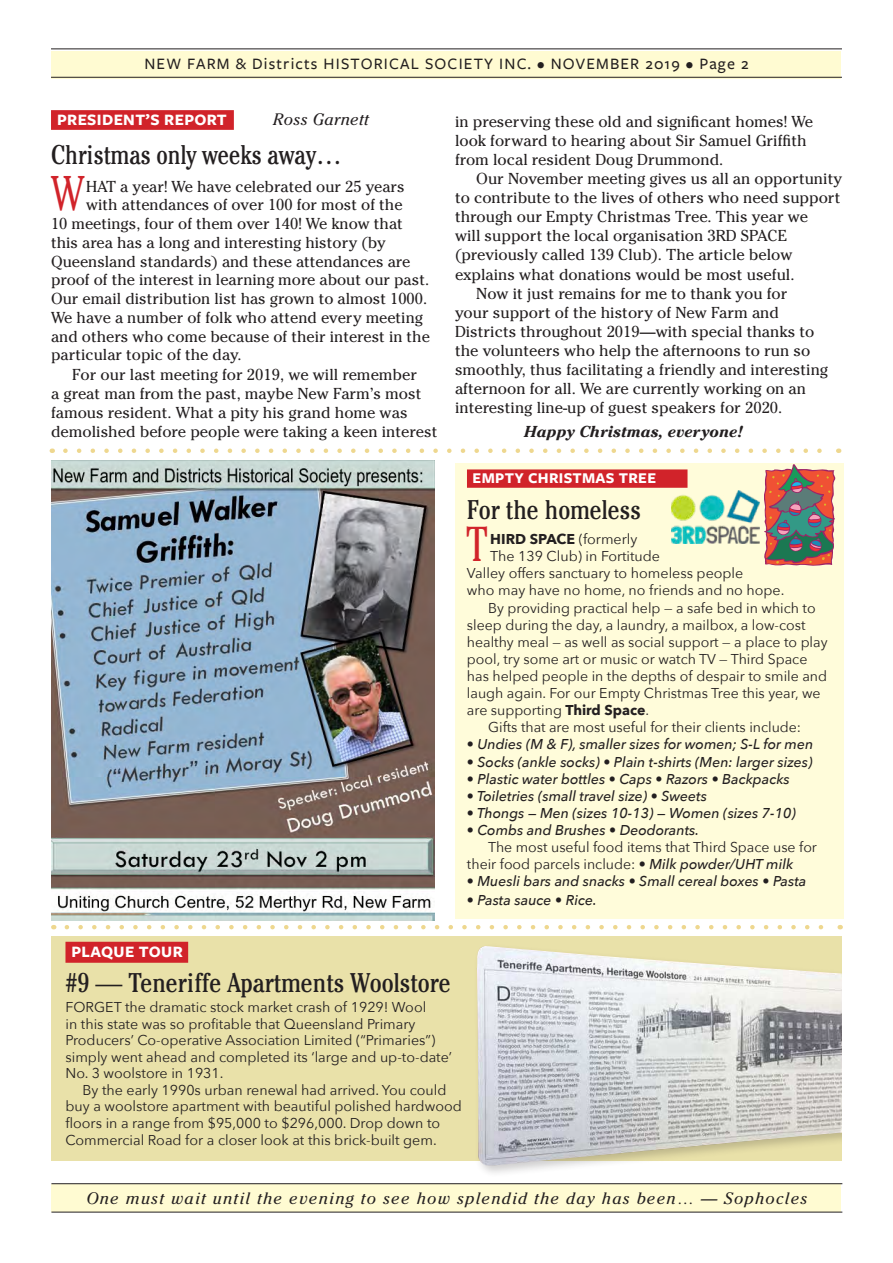
<style>
.page{position:relative;width:893px;height:1263px;background:#fff}
.page>*{position:absolute;margin:0;border:0;box-sizing:border-box;transform-origin:0 0}
.t1{font:300 condensed 48.9px "Cheltenham";color:#d1232a}
.t2{font:300 condensed 48.6px "Cheltenham";color:#d1232a}
.t3{font:condensed 27px "Cheltenham";color:#231f20}
.t4{font:condensed 27px "Cheltenham";color:#231f20;scale:.95 1}
.t5{font:italic 16.5px "Cheltenham";letter-spacing:.075em;color:#231f20}
.t6{font:500 16.5px "Freight Sans Pro";letter-spacing:.07em;color:#231f20}
.t7{font:700 16.5px "Freight Sans Pro";letter-spacing:.02em;color:#fff}
.t8{font:italic 16.5px "Cheltenham";letter-spacing:.02em;color:#231f20}
.t9{font:15.75px/19px "Cheltenham";color:#231f20}
.t10{font:italic 700 15.75px "Cheltenham";color:#231f20}
.t11{font:700 15.45px "Freight Sans Pro";letter-spacing:.02em;color:#fff}
.t12{font:14.25px/16.5px "Avenir Next";color:#231f20}
.t13{font:italic 500 14.25px "Avenir Next";color:#231f20}
.t14{font:700 14.25px "Avenir Next";color:#231f20}
.s1{font-weight:400}
.s2{font-weight:700}
.s3{font-weight:500;font-style:italic}
</style>
<div class="page">
<div style="left:51px;top:51px;width:789px;height:28px;background:#fffbd2"></div>
<hr style="left:51px;top:48px;width:791px;height:1px;background:#231f20">
<hr style="left:51px;top:77px;width:791px;height:1px;background:#231f20">
<div style="left:51px;top:1184px;width:789px;height:28px;background:#fffbd2"></div>
<div style="left:51px;top:110px;width:183px;height:20px;background:#d1232a"></div>
<hr style="left:51px;top:1183px;width:791px;height:1px;background:#231f20">
<hr style="left:51px;top:1212px;width:791px;height:1px;background:#231f20">
<svg style="left:67px;top:925px;width:757px;height:4px"></svg>
<svg style="left:65px;top:448px;width:757px;height:5px"></svg>
<div style="left:51px;top:936px;width:791px;height:224px;background:#e9e1a9"></div>
<div style="left:65px;top:942px;width:123px;height:21px;background:#d1232a"></div>
<div style="left:473px;top:942px;width:382px;height:236px;background:#231f20;opacity:.22"></div>
<img style="left:477px;top:946px;width:365px;height:221px">
<div style="left:842px;top:929px;width:40px;height:239px;background:#fff"></div>
<img style="left:51px;top:461px;width:384px;height:459px">
<div style="left:455px;top:463px;width:388px;height:456px;background:#fffcda"></div>
<div style="left:467px;top:469px;width:220px;height:19px;background:#d1232a"></div>
<svg style="left:764px;top:464px;width:71px;height:102px;background:#987167"></svg>
<img style="left:672px;top:490px;width:87px;height:54px">
<p class="t6" style="left:144px;top:53px;width:606px">NEW FARM &amp; Districts HISTORICAL SOCIETY INC. • NOVEMBER 2019 • Page 2</p>
<p class="t7" style="left:57px;top:108px;width:171px">PRESIDENT’S REPORT</p>
<p class="t8" style="left:273px;top:110px;width:97px">Ross Garnett</p>
<h3 class="t4" style="left:51px;top:139px;width:307px">Christmas only weeks away…</h3>
<h2 class="t2" style="left:51px;top:165px;width:34px">W</h2>
<p class="t9" style="left:86px;top:177px;width:320px">HAT a year! We have celebrated our 25 years</p>
<p class="t9" style="left:86px;top:195px;width:318px">with attendances of over 100 for most of the</p>
<p class="t9" style="left:51px;top:214px;width:353px">10 meetings, four of them over 140! We know that</p>
<p class="t9" style="left:51px;top:233px;width:336px">this area has a long and interesting history (by</p>
<p class="t9" style="left:51px;top:252px;width:361px">Queensland standards) and these attendances are</p>
<p class="t9" style="left:51px;top:270px;width:380px">proof of the interest in learning more about our past.</p>
<p class="t9" style="left:51px;top:289px;width:378px">Our email distribution list has grown to almost 1000.</p>
<p class="t9" style="left:51px;top:308px;width:373px">We have a number of folk who attend every meeting</p>
<p class="t9" style="left:51px;top:327px;width:380px">and others who come because of their interest in the</p>
<p class="t9" style="left:51px;top:345px;width:192px">particular topic of the day.</p>
<p class="t9" style="left:72px;top:365px;width:346px">For our last meeting for 2019, we will remember</p>
<p class="t9" style="left:51px;top:384px;width:372px">a great man from the past, maybe New Farm’s most</p>
<p class="t9" style="left:51px;top:403px;width:358px">famous resident. What a pity his grand home was</p>
<p class="t9" style="left:51px;top:422px;width:388px">demolished before people were taking a keen interest</p>
<p class="t9" style="left:455px;top:112px;width:360px">in preserving these old and significant homes! We look forward to hearing about Sir Samuel Griffith from local resident Doug Drummond.</p>
<p class="t9" style="left:476px;top:169px;width:367px">Our November meeting gives us all an opportunity</p>
<p class="t9" style="left:455px;top:188px;width:387px">to contribute to the lives of others who need support</p>
<p class="t9" style="left:455px;top:207px;width:355px">through our Empty Christmas Tree. This year we</p>
<p class="t9" style="left:455px;top:226px;width:333px">will support the local organisation 3RD SPACE</p>
<p class="t9" style="left:455px;top:246px;width:339px">(previously called 139 Club). The article below</p>
<p class="t9" style="left:455px;top:265px;width:341px">explains what donations would be most useful.</p>
<p class="t9" style="left:476px;top:284px;width:313px">Now it just remains for me to thank you for</p>
<p class="t9" style="left:455px;top:303px;width:326px">your support of the history of New Farm and</p>
<p class="t9" style="left:455px;top:322px;width:361px">Districts throughout 2019—with special thanks to</p>
<p class="t9" style="left:455px;top:341px;width:357px">the volunteers who help the afternoons to run so</p>
<p class="t9" style="left:455px;top:360px;width:375px">smoothly, thus facilitating a friendly and interesting</p>
<p class="t9" style="left:455px;top:379px;width:353px">afternoon for all. We are currently working on an</p>
<p class="t9" style="left:455px;top:399px;width:329px">interesting line-up of guest speakers for 2020.</p>
<p class="t10" style="left:524px;top:422px;width:220px">Happy Christmas, everyone!</p>
<p class="t11" style="left:473px;top:468px;width:185px">EMPTY CHRISTMAS TREE</p>
<h3 class="t3" style="left:467px;top:493px;width:175px">For the homeless</h3>
<h1 class="t1" style="left:466px;top:516px;width:23px">T</h1>
<p class="t14" style="left:490px;top:527px;width:149px">HIRD SPACE <span class="s1">(formerly</span></p>
<p class="t12" style="left:490px;top:547px;width:171px">The 139 Club) in Fortitude</p>
<p class="t12" style="left:467px;top:564px;width:278px">Valley offers sanctuary to homeless people</p>
<p class="t12" style="left:467px;top:582px;width:319px">who may have no home, no friends and no hope.</p>
<p class="t12" style="left:488px;top:599px;width:329px">By providing practical help — a safe bed in which to</p>
<p class="t12" style="left:467px;top:616px;width:340px">sleep during the day, a laundry, a mailbox, a low-cost</p>
<p class="t12" style="left:467px;top:633px;width:362px">healthy meal — as well as social support — a place to play</p>
<p class="t12" style="left:467px;top:650px;width:342px">pool, try some art or music or watch TV — Third Space</p>
<p class="t12" style="left:467px;top:667px;width:362px">has helped people in the depths of despair to smile and</p>
<p class="t12" style="left:467px;top:684px;width:355px">laugh again. For our Empty Christmas Tree this year, we</p>
<p class="t12" style="left:467px;top:701px;width:184px">are supporting <span class="s2">Third Space</span>.</p>
<p class="t12" style="left:488px;top:718px;width:314px">Gifts that are most useful for their clients include:</p>
<p class="t13" style="left:467px;top:732px;width:348px">• Undies (M &amp; F), smaller sizes for women; S-L for men</p>
<p class="t13" style="left:467px;top:749px;width:347px">• Socks (ankle socks) • Plain t-shirts (Men: larger sizes)</p>
<p class="t13" style="left:467px;top:766px;width:324px">• Plastic water bottles • Caps • Razors • Backpacks</p>
<p class="t13" style="left:467px;top:784px;width:241px">• Toiletries (small travel size) • Sweets</p>
<p class="t13" style="left:467px;top:801px;width:331px">• Thongs — Men (sizes 10-13) — Women (sizes 7-10)</p>
<p class="t13" style="left:467px;top:818px;width:234px">• Combs and Brushes • Deodorants.</p>
<p class="t12" style="left:467px;top:838px;width:352px;line-height:17.1px;text-indent:21px">The most useful food items that Third Space use for their food parcels include: <span class="s3">• Milk powder/UHT milk</span></p>
<p class="t13" style="left:467px;top:869px;width:341px">• Muesli bars and snacks • Small cereal boxes • Pasta</p>
<p class="t13" style="left:467px;top:888px;width:131px">• Pasta sauce • Rice.</p>
<p class="t7" style="left:71px;top:940px;width:113px">PLAQUE TOUR</p>
<h3 class="t3" style="left:65px;top:966px;width:387px">#9 — Teneriffe Apartments Woolstore</h3>
<p class="t12" style="left:65px;top:999px;width:388px">FORGET the dramatic stock market crash of 1929! Wool<br>in this state was so profitable that Queensland Primary Producers’ Co-operative Association Limited (“Primaries”) simply went ahead and completed its ‘large and up-to-date’ No. 3 woolstore in 1931.</p>
<p class="t12" style="left:65px;top:1081px;width:398px;text-indent:17px">By the early 1990s urban renewal had arrived. You could buy a woolstore apartment with beautiful polished hardwood floors in a range from $95,000 to $296,000. Drop down to Commercial Road for a closer look at this brick-built gem.</p>
<p class="t5" style="left:86px;top:1188px;width:723px">One must wait until the evening to see how splendid the day has been… — Sophocles</p>
</div>
